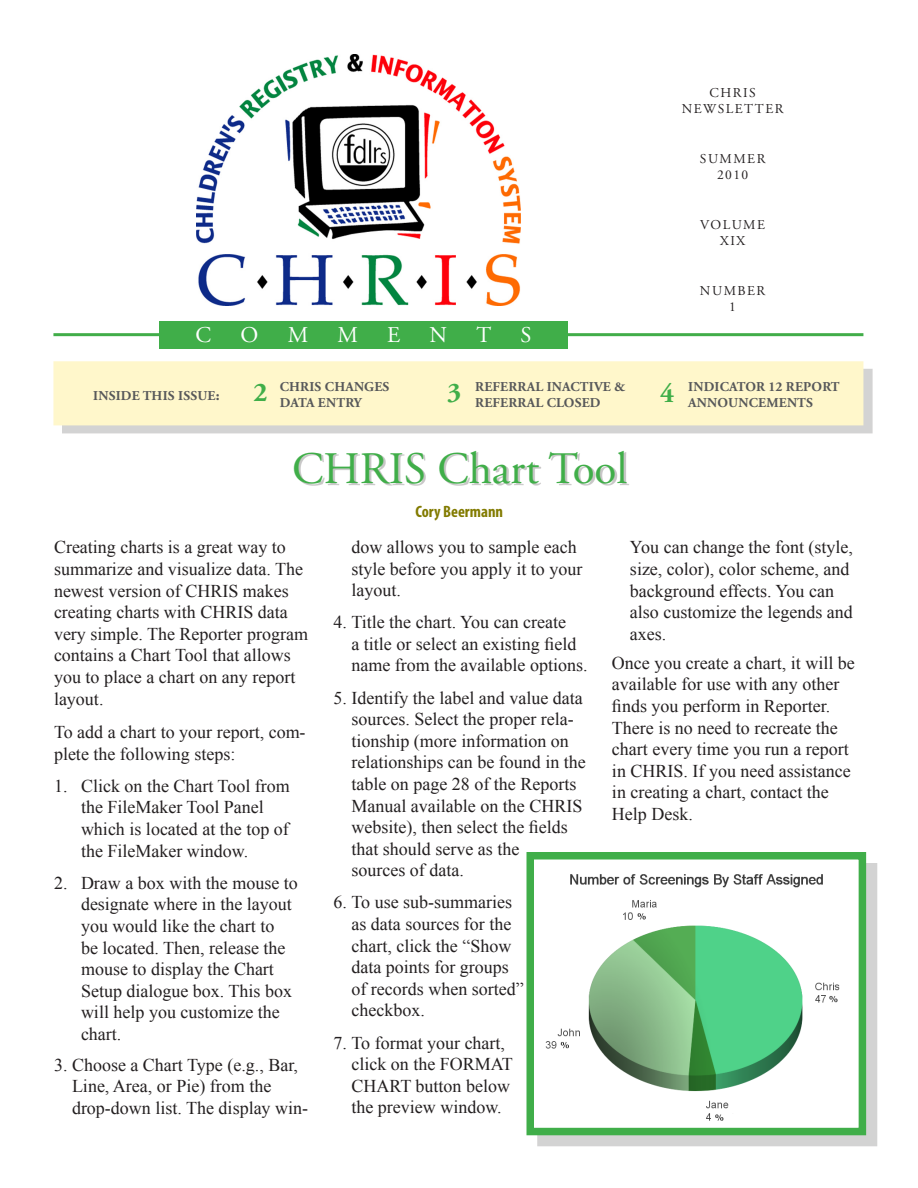
<style>
.page{position:relative;width:918px;height:1188px;background:#fff}
.page>*{position:absolute;margin:0;border:0;box-sizing:border-box;transform-origin:0 0}
.t1{font:45px "Adobe Garamond Pro";color:#40ae49}
.t2{font:700 27px "Adobe Garamond Pro";color:#40ae49}
.t3{font:22.5px "Adobe Garamond Pro";color:#fff}
.t4{font:18px/21.6px "Times New Roman";color:#231f20}
.t5{font:700 condensed 16.5px "Myriad Pro";color:#827b00}
.t6{font:700 13.5px "Adobe Garamond Pro";letter-spacing:.015em;color:#57585a}
.t7{font:13.5px/16.5px "Adobe Garamond Pro";letter-spacing:.115em;color:#231f20;text-align:center}
.s1{font-size:15px}
</style>
<div class="page">
<div style="left:537px;top:863px;width:346px;height:286px;background:#231f20;opacity:.2"></div>
<div style="left:526px;top:852px;width:340px;height:283px;background:#fff;border:8px solid #40ae49"></div>
<div style="left:296px;top:452px;width:622px;height:61px;background:#231f20;opacity:.25"></div>
<hr style="left:53px;top:333px;width:810px;height:3px;background:#41ad49">
<div style="left:159px;top:321px;width:409px;height:28px;background:#40ae49"></div>
<img style="left:197px;top:54px;width:324px;height:251px">
<div style="left:62px;top:369px;width:819px;height:68px;background:#231f20;opacity:.2"></div>
<div style="left:53px;top:361px;width:810px;height:64px;background:#fff7cb;border:4px solid #fff7cb"></div>
<img style="left:545px;top:900px;width:295px;height:221px">
<img style="left:570px;top:874px;width:253px;height:14px">
<p class="t7" style="left:710px;top:85px;width:48px">CHRIS</p>
<p class="t7" style="left:682px;top:101px;width:103px">NEWSLETTER</p>
<p class="t7" style="left:700px;top:151px;width:33px">SUMMER</p>
<p class="t7" style="left:717px;top:167px;width:33px">2010</p>
<p class="t7" style="left:700px;top:217px;width:66px">VOLUME</p>
<p class="t7" style="left:720px;top:233px;width:27px">XIX</p>
<p class="t3" style="left:196px;top:322px;width:17px">C</p>
<p class="t3" style="left:241px;top:322px;width:19px">O</p>
<p class="t3" style="left:288px;top:322px;width:22px">M</p>
<p class="t3" style="left:337px;top:322px;width:22px">M</p>
<p class="t3" style="left:387px;top:322px;width:15px">E</p>
<p class="t3" style="left:430px;top:322px;width:19px">N</p>
<p class="t3" style="left:477px;top:322px;width:16px">T</p>
<p class="t3" style="left:520px;top:322px;width:13px">S</p>
<p class="t7" style="left:700px;top:283px;width:67px">NUMBER<br>1</p>
<p class="t6" style="left:280px;top:379px;width:111px">CH RIS CHANGES</p>
<p class="t6" style="left:280px;top:395px;width:84px">DATA ENTRY</p>
<p class="t6" style="left:475px;top:379px;width:152px">REFERRAL INACTIVE &amp;</p>
<p class="t6" style="left:475px;top:395px;width:127px">REFERRAL CLOSED</p>
<p class="t6" style="left:93px;top:388px;width:128px">INSIDE THIS ISSUE<span class="s1">:</span></p>
<p class="t2" style="left:254px;top:377px;width:16px">2</p>
<p class="t2" style="left:447px;top:376px;width:16px">3</p>
<p class="t2" style="left:660px;top:378px;width:16px">4</p>
<p class="t6" style="left:688px;top:379px;width:153px">INDICATOR 12 REPORT</p>
<p class="t6" style="left:688px;top:395px;width:126px">ANNOUNCEMENTS</p>
<p class="t1" style="left:292px;top:442px;width:337px">CHRIS CHART TOOL</p>
<p class="t5" style="left:415px;top:501px;width:89px">Cory Beermann</p>
<p class="t4" style="left:54px;top:536px;width:256px">Creating charts is a great way to summarize and visualize data. The newest version of CHRIS makes creating charts with CHRIS data very simple. The Reporter program contains a Chart Tool that allows you to place a chart on any report layout.</p>
<p class="t4" style="left:54px;top:721px;width:253px">To add a chart to your report, com&shy;plete the following steps:</p>
<p class="t4" style="left:81px;top:775px;width:210px;text-indent:-27px">1. Click on the Chart Tool from the FileMaker Tool Panel which is located at the top of the FileMaker window.</p>
<p class="t4" style="left:81px;top:872px;width:218px;text-indent:-27px">2. Draw a box with the mouse to designate where in the layout you would like the chart to<br>be located. Then, release the mouse to display the Chart<br>Setup dialogue box. This box will help you customize the chart.</p>
<p class="t4" style="left:72px;top:1053px;width:238px;text-indent:-18px">3. Choose a Chart Type (e.g., Bar,<br>Line, Area, or Pie) from the drop-down list. The display win-</p>
<p class="t4" style="left:351px;top:536px;width:232px">dow allows you to sample each style before you apply it to your layout.</p>
<p class="t4" style="left:351px;top:611px;width:238px;text-indent:-18px">4. Title the chart. You can create<br>a title or select an existing field name from the available options.</p>
<p class="t4" style="left:351px;top:686px;width:236px;text-indent:-18px">5. Identify the label and value data sources. Select the proper rela&shy;tionship (more information on relationships can be found in the table on page 28 of the Reports<br>Manual available on the CHRIS website), then select the fields that should serve as the<br>sources of data.</p>
<p class="t4" style="left:351px;top:891px;width:174px;text-indent:-18px">6. To use sub-summaries as data sources for the chart, click the “Show data points for groups of records when sorted” checkbox.</p>
<p class="t4" style="left:351px;top:1031px;width:163px;text-indent:-18px">7. To format your chart, click on the FORMAT<br>CHART button below the preview window.</p>
<p class="t4" style="left:630px;top:536px;width:225px">You can change the font (style, size, color), color scheme, and background effects. You can also customize the legends and axes.</p>
<p class="t4" style="left:612px;top:652px;width:244px">Once you create a chart, it will be available for use with any other finds you perform in Reporter.<br>There is no need to recreate the chart every time you run a report in CHRIS. If you need assistance in creating a chart, contact the<br>Help Desk.</p>
</div>
